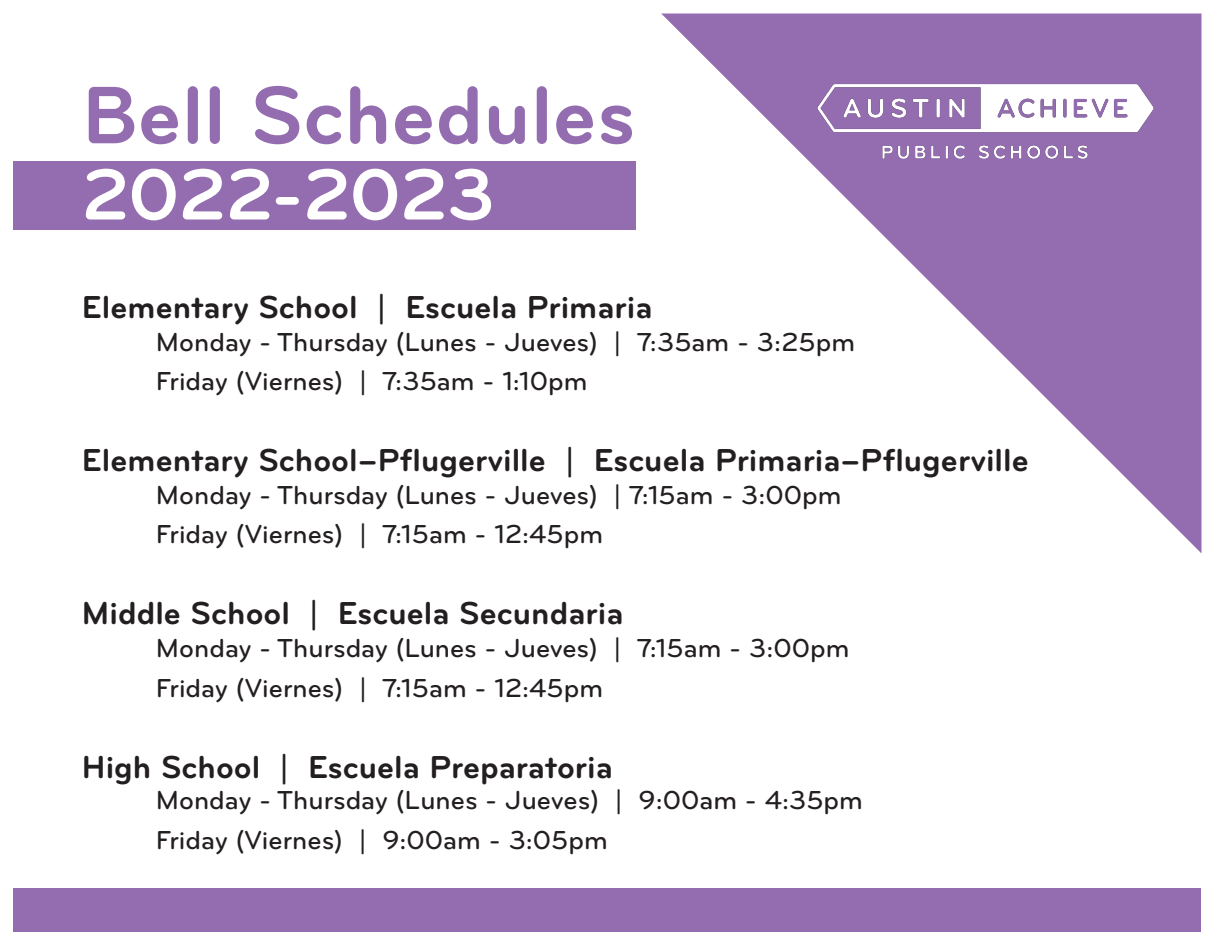
<style>
.page{position:relative;width:1215px;height:945px;background:#fff}
.page>*{position:absolute;margin:0;border:0;box-sizing:border-box;transform-origin:0 0}
.t1{font:700 84.75px "Bryant";color:#936daf}
.t2{font:700 75px "Bryant";color:#fff}
.t3{font:700 33px "Bryant";color:#231f20}
.t4{font:500 27px/39.6px "Bryant";color:#231f20}
</style>
<div class="page">
<svg style="left:662px;top:14px;width:539px;height:539px"></svg>
<div style="left:14px;top:161px;width:622px;height:69px;background:#936daf"></div>
<div style="left:14px;top:888px;width:1188px;height:44px;background:#936daf"></div>
<img style="left:815px;top:83px;width:341px;height:77px">
<h1 class="t1" style="left:82px;top:63px;width:555px">Bell Schedules</h1>
<h2 class="t2" style="left:82px;top:148px;width:414px">2022-2023</h2>
<p class="t3" style="left:82px;top:286px;width:572px">Elementary School | Escuela Primaria</p>
<p class="t4" style="left:156px;top:322px;width:701px">Monday - Thursday (Lunes - Jueves) | 7:35am - 3:25pm<br>Friday (Viernes) | 7:35am - 1:10pm</p>
<p class="t3" style="left:82px;top:439px;width:948px">Elementary School–Pflugerville | Escuela Primaria–Pflugerville</p>
<p class="t4" style="left:156px;top:475px;width:687px">Monday - Thursday (Lunes - Jueves) | 7:15am - 3:00pm<br>Friday (Viernes) | 7:15am - 12:45pm</p>
<p class="t3" style="left:82px;top:593px;width:543px">Middle School | Escuela Secundaria</p>
<p class="t4" style="left:156px;top:628px;width:695px">Monday - Thursday (Lunes - Jueves) | 7:15am - 3:00pm<br>Friday (Viernes) | 7:15am - 12:45pm</p>
<p class="t3" style="left:82px;top:746px;width:532px">High School | Escuela Preparatoria</p>
<p class="t4" style="left:156px;top:780px;width:709px;line-height:40.2px">Monday - Thursday (Lunes - Jueves) | 9:00am - 4:35pm<br>Friday (Viernes) | 9:00am - 3:05pm</p>
</div>
